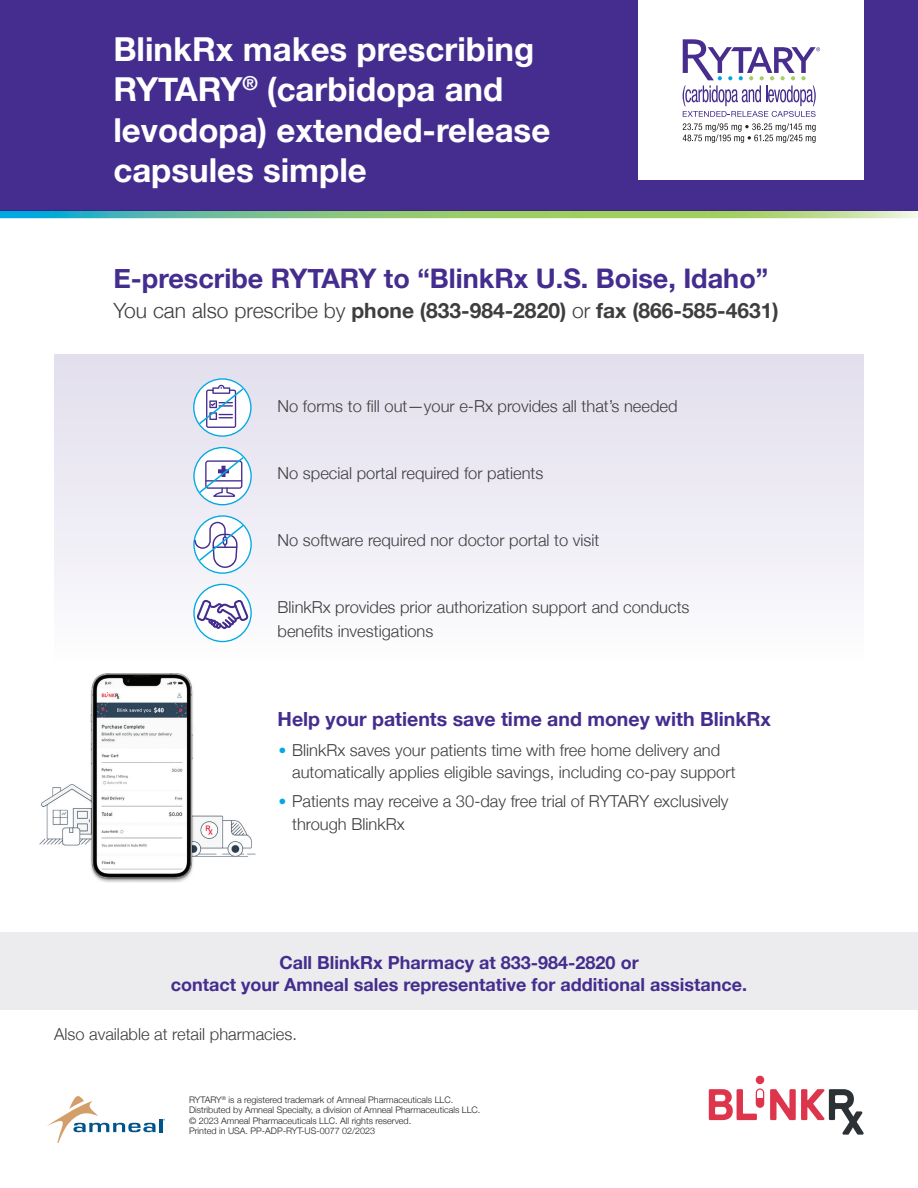
<style>
.page{position:relative;width:918px;height:1188px;background:#fff}
.page>*{position:absolute;margin:0;border:0;box-sizing:border-box;transform-origin:0 0}
.Paragraph_Style_2{font:700 33px/40.5px "Helvetica Neue";color:#fff}
.t1{font:700 27px "Helvetica Neue";color:#442d8e}
.t2{font:700 21px "Helvetica Neue";color:#3e3e3f}
.t3{font:700 19.5px "Helvetica Neue";color:#442d8e}
.t4{font:700 18px/21.6px "Helvetica Neue";color:#442d8e;text-align:center}
.t5{font:300 16.5px/22.5px "Helvetica Neue";color:#3e3e3f}
.t6{font:300 9px "Helvetica Neue";color:#231f20}
.s1{font-weight:300}
.s2{font-family:"Optima";font-weight:400;color:#00a9e3}
</style>
<div class="page">
<img style="left:39px;top:673px;width:217px;height:210px">
<svg style="left:709px;top:1076px;width:155px;height:59px"></svg>
<div style="left:0;top:932px;width:918px;height:78px;background:#ececee"></div>
<div style="left:0;top:0;width:918px;height:211px;background:#442d8e"></div>
<div style="left:54px;top:355px;width:810px;height:306px;background:linear-gradient(to bottom,#e1deed,#fbfbfd)"></div>
<svg style="left:194px;top:379px;width:57px;height:57px"></svg>
<div style="left:193px;top:378px;width:59px;height:59px;border:1px solid #00a9e3;border-radius:50%"></div>
<svg style="left:197px;top:385px;width:48px;height:43px"></svg>
<svg style="left:194px;top:448px;width:57px;height:57px"></svg>
<div style="left:193px;top:447px;width:59px;height:58px;border:1px solid #00a9e3;border-radius:50%"></div>
<svg style="left:198px;top:456px;width:47px;height:42px"></svg>
<svg style="left:194px;top:516px;width:57px;height:57px"></svg>
<div style="left:193px;top:515px;width:59px;height:59px;border:1px solid #00a9e3;border-radius:50%"></div>
<svg style="left:194px;top:522px;width:51px;height:46px"></svg>
<div style="left:194px;top:584px;width:57px;height:58px;background:#fff;border-radius:50%"></div>
<div style="left:193px;top:584px;width:59px;height:58px;border:1px solid #00a9e3;border-radius:50%"></div>
<svg style="left:0;top:211px;width:918px;height:7px;background:#87c88a"></svg>
<svg style="left:47px;top:1096px;width:118px;height:47px"></svg>
<div style="left:639px;top:0;width:225px;height:179px;background:#fff"></div>
<svg style="left:683px;top:39px;width:137px;height:78px"></svg>
<svg style="left:683px;top:123px;width:133px;height:20px"></svg>
<svg style="left:197px;top:600px;width:51px;height:29px"></svg>
<p class="Paragraph_Style_2" style="left:113px;top:30px;width:438px">BlinkRx makes prescribing<br>RYTARY<sup>®</sup> (carbidopa and levodopa) extended-release capsules simple</p>
<p class="t1" style="left:113px;top:257px;width:656px">E-prescribe RYTARY to “BlinkRx U.S. Boise, Idaho”</p>
<p class="t2" style="left:113px;top:294px;width:667px"><span class="s1">You can also prescribe by</span> phone (833-984-2820) <span class="s1">or</span> fax (866-585-4631)</p>
<p class="t5" style="left:278px;top:393px;width:402px">No forms to fill out—your e-Rx provides all that’s needed</p>
<p class="t5" style="left:278px;top:461px;width:267px">No special portal required for patients</p>
<p class="t5" style="left:278px;top:528px;width:323px">No software required nor doctor portal to visit</p>
<p class="t5" style="left:278px;top:594px;width:413px;line-height:24px">BlinkRx provides prior authorization support and conducts benefits investigations</p>
<p class="t3" style="left:278px;top:704px;width:495px">Help your patients save time and money with BlinkRx</p>
<p class="t5" style="left:292px;top:737px;width:445px;text-indent:-15px"><span class="s2">•</span> BlinkRx saves your patients time with free home delivery and automatically applies eligible savings, including co-pay support</p>
<p class="t5" style="left:292px;top:789px;width:438px;text-indent:-15px"><span class="s2">•</span> Patients may receive a 30-day free trial of RYTARY exclusively through BlinkRx</p>
<p class="t4" style="left:171px;top:953px;width:578px">Call BlinkRx Pharmacy at 833-984-2820 or<br>contact your Amneal sales representative for additional assistance.</p>
<p class="t5" style="left:54px;top:1022px;width:244px">Also available at retail pharmacies.</p>
<p class="t6" style="left:189px;top:1092px;width:266px">RYTARY<sup>®</sup> is a registered trademark of Amneal Pharmaceuticals LLC.</p>
<p class="t6" style="left:189px;top:1103px;width:293px">Distributed by Amneal Specialty, a division of Amneal Pharmaceuticals LLC.</p>
<p class="t6" style="left:189px;top:1113px;width:224px">© 2023 Amneal Pharmaceuticals LLC. All rights reserved.</p>
<p class="t6" style="left:189px;top:1124px;width:188px">Printed in USA. PP-ADP-RYT-US-0077 02/2023</p>
</div>
